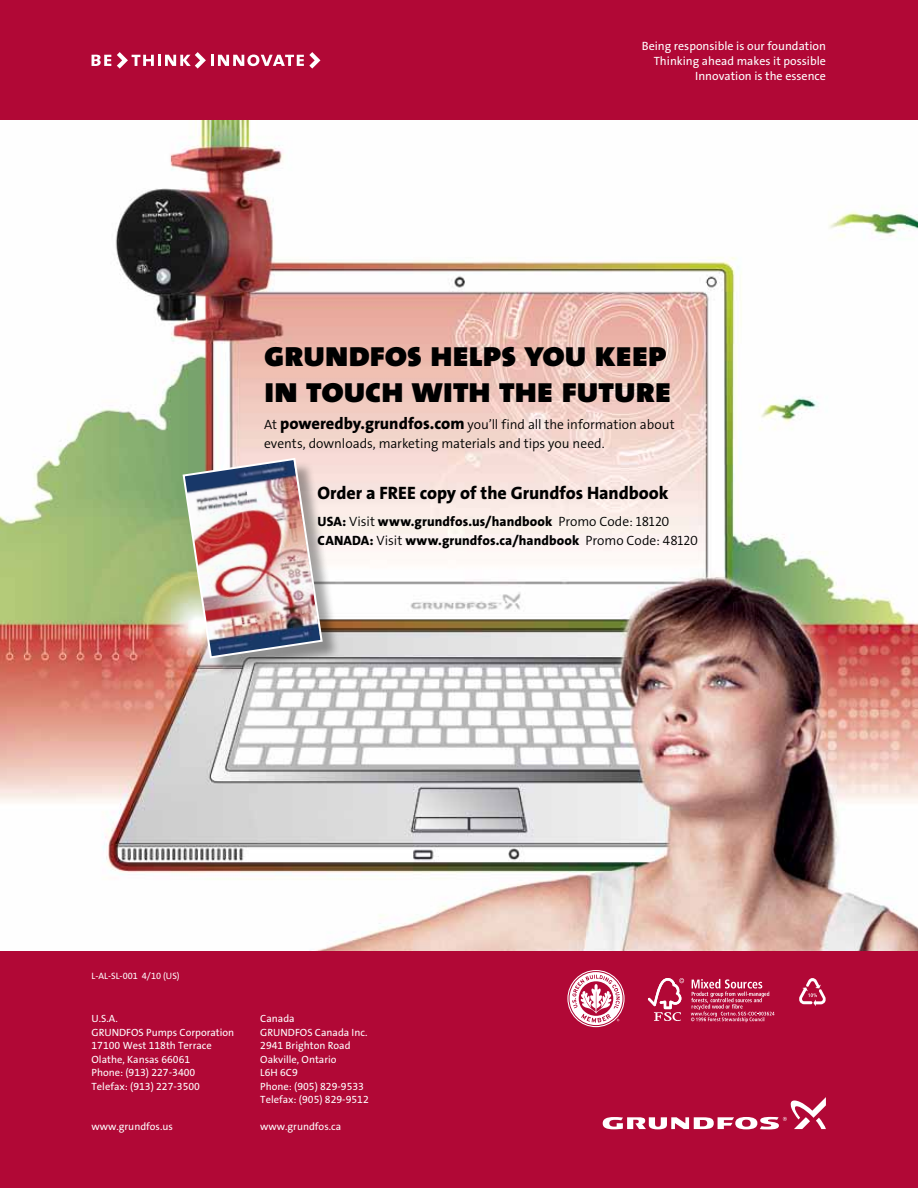
<style>
.page{position:relative;width:918px;height:1188px;background:#fff}
.page>*{position:absolute;margin:0;border:0;box-sizing:border-box;transform-origin:0 0}
.t1{font:36px/36px "Grundfos The Sans OT 9 BL";letter-spacing:-.01em;color:#000}
.t2{font:18px "Grundfos The Sans OT 8 XB";letter-spacing:-.005em;color:#000}
.t3{font:13.5px/19.5px "Grundfos The Sans OT 4 SL";color:#000}
.t4{font:13.5px/19.5px "Grundfos The Sans OT 8 XB";letter-spacing:.01em;color:#000}
.t5{font:12px/15px "Grundfos The Sans OT 5 R";color:#fff;text-align:right}
.t6{font:10.5px/13.5px "Grundfos The Sans OT 5 R";color:#fff}
.t7{font:9.15px "Grundfos The Sans OT 5 R";color:#fff}
.s1{font-family:"Grundfos The Sans OT 8 XB";font-size:16.5px}
.s2{font-family:"Grundfos The Sans OT 4 SL"}
</style>
<div class="page">
<img style="left:0;top:120px;width:918px;height:831px">
<div style="left:0;top:0;width:918px;height:120px;background:#b10836"></div>
<svg style="left:92px;top:55px;width:19px;height:11px"></svg>
<svg style="left:117px;top:52px;width:203px;height:17px"></svg>
<div style="left:0;top:951px;width:918px;height:237px;background:#b10836"></div>
<svg style="left:603px;top:1097px;width:223px;height:32px"></svg>
<svg style="left:648px;top:978px;width:36px;height:43px"></svg>
<svg style="left:799px;top:978px;width:27px;height:28px"></svg>
<svg style="left:691px;top:979px;width:83px;height:43px"></svg>
<div style="left:185px;top:460px;width:155px;height:216px;background:#000;opacity:.35"></div>
<img style="left:181px;top:457px;width:143px;height:203px">
<svg style="left:567px;top:970px;width:58px;height:57px"></svg>
<p class="t5" style="left:642px;top:38px;width:186px">Being responsible is our foundation<br>Thinking ahead makes it possible<br>Innovation is the essence</p>
<h1 class="t1" style="left:264px;top:336px;width:402px">Grundfos helps you keep in touch with the futu</h1>
<h1 class="t1" style="left:636px;top:372px;width:37px">re</h1>
<p class="t3" style="left:264px;top:415px;width:412px">At <span class="s1">poweredby.grundfos.com</span> you’ll find all the information about events, downloads, marketing materials and tips you need.</p>
<h2 class="t2" style="left:318px;top:481px;width:353px">Order a FREE copy of the Grundfos Handbook</h2>
<p class="t4" style="left:318px;top:512px;width:382px">USA: <span class="s2">Visit</span> www.grundfos.us/handbook <span class="s2">Promo Code: 18120<br></span>CANADA: <span class="s2">Visit</span> www.grundfos.ca/handbook <span class="s2">Promo Code: 48120</span></p>
<p class="t7" style="left:92px;top:970px;width:90px">L-AL-SL-001 4/10 (US)</p>
<p class="t6" style="left:92px;top:1012px;width:144px">U.S.A.<br>GRUNDFOS Pumps Corporation<br>17100 West 118th Terrace<br>Olathe, Kansas 66061<br>Phone: (913) 227-3400<br>Telefax: (913) 227-3500</p>
<p class="t6" style="left:92px;top:1120px;width:83px">www.grundfos.us</p>
<p class="t6" style="left:260px;top:1012px;width:110px">Canada<br>GRUNDFOS Canada Inc.<br>2941 Brighton Road<br>Oakville, Ontario<br>L6H 6C9<br>Phone: (905) 829-9533<br>Telefax: (905) 829-9512</p>
<p class="t6" style="left:260px;top:1120px;width:82px">www.grundfos.ca</p>
</div>
